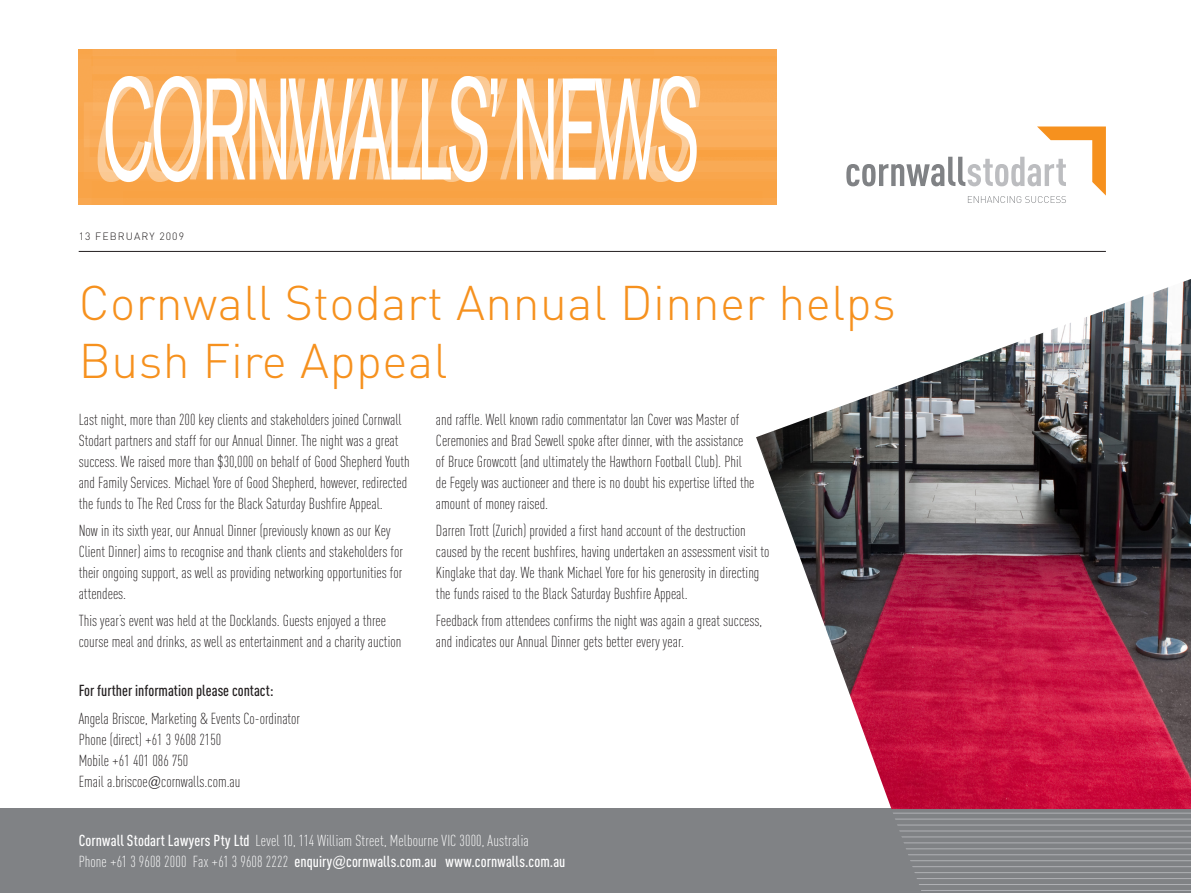
<style>
.page{position:relative;width:1191px;height:893px;background:#fff}
.page>*{position:absolute;margin:0;border:0;box-sizing:border-box;transform-origin:0 0}
.t1{font:142.95px "Akzidenz Grotesk Std";letter-spacing:-.06em;color:#fff;scale:.46 1}
.t2{font:italic 142.95px "Akzidenz Grotesk Std";color:#fff;scale:.46 1}
._1_Main_Heading{font:300 48px "DIN";letter-spacing:.01em;color:#f6911e}
._1__main_text{font:300 15.75px/21px "DIN Cond";color:#231f20}
.t3{font:300 15.75px/21px "DIN Cond";letter-spacing:.01em;color:#fff}
._1__main_text-2{font:500 15.75px "DIN Cond";color:#231f20}
._1__Date{font:300 10.5px "DIN";letter-spacing:.1em;color:#231f20}
.s1{font-family:"Akzidenz Grotesk Std";font-size:15px}
.s2{font-weight:500}
.s3{font-family:"Akzidenz Grotesk Std";font-weight:400}
</style>
<div class="page">
<div style="left:0;top:808px;width:1191px;height:85px;background:#808285"></div>
<hr style="left:79px;top:251px;width:1027px;height:1px;background:#231f20">
<img style="left:756px;top:279px;width:435px;height:530px">
<svg style="left:893px;top:812px;width:298px;height:50px"></svg>
<hr style="left:891px;top:813px;width:300px;height:1px;background:#b0b1b5">
<hr style="left:891px;top:819px;width:300px;height:1px;background:#b0b1b5">
<hr style="left:891px;top:825px;width:300px;height:1px;background:#b0b1b5">
<hr style="left:891px;top:830px;width:300px;height:1px;background:#b0b1b5">
<hr style="left:891px;top:836px;width:300px;height:1px;background:#b0b1b5">
<hr style="left:891px;top:842px;width:300px;height:1px;background:#b0b1b5">
<hr style="left:891px;top:848px;width:300px;height:1px;background:#b0b1b5">
<hr style="left:891px;top:854px;width:300px;height:1px;background:#b0b1b5">
<hr style="left:891px;top:860px;width:300px;height:1px;background:#b0b1b5">
<hr style="left:891px;top:866px;width:300px;height:1px;background:#b0b1b5">
<hr style="left:891px;top:872px;width:300px;height:1px;background:#b0b1b5">
<hr style="left:891px;top:878px;width:300px;height:1px;background:#b0b1b5">
<hr style="left:891px;top:884px;width:300px;height:1px;background:#b0b1b5">
<hr style="left:891px;top:890px;width:300px;height:1px;background:#b0b1b5">
<img style="left:79px;top:50px;width:697px;height:155px">
<svg style="left:846px;top:126px;width:260px;height:77px"></svg>
<p class="t1" style="left:102px;top:45px;width:1300px">CORNWALLS’ NEWS</p>
<h1 class="t2" style="left:370px;top:45px;width:174px">L</h1>
<p class="_1__Date" style="left:79px;top:230px;width:107px">13 FEBRUARY 2009</p>
<p class="_1_Main_Heading" style="left:79px;top:274px;width:818px">Cornwall Stodart Annual Dinner helps</p>
<p class="_1_Main_Heading" style="left:79px;top:331px;width:370px">Bush Fire Appeal</p>
<p class="_1__main_text" style="left:79px;top:408px;width:333px">Last night, more than 200 key clients and stakeholders joined Cornwall Stodart partners and staff for our Annual Dinner. The night was a great success. We raised more than $30,000 on behalf of Good Shepherd Youth and Family Services. Michael Yore of Good Shepherd, however, redirected the funds to The Red Cross for the Black Saturday Bushfire Appeal.</p>
<p class="_1__main_text" style="left:79px;top:520px;width:326px">Now in its sixth year, our Annual Dinner (previously known as our Key Client Dinner) aims to recognise and thank clients and stakeholders for their ongoing support, as well as providing networking opportunities for attendees.</p>
<p class="_1__main_text" style="left:79px;top:610px;width:324px">This year’s event was held at the Docklands. Guests enjoyed a three course meal and drinks, as well as entertainment and a charity auction</p>
<p class="_1__main_text" style="left:436px;top:408px;width:320px">and raffle. Well known radio commentator Ian Cover was Master of Ceremonies and Brad Sewell spoke after dinner, with the assistance of Bruce Growcott (and ultimately the Hawthorn Football Club). Phil de Fegely was auctioneer and there is no doubt his expertise lifted the amount of money raised.</p>
<p class="_1__main_text" style="left:436px;top:520px;width:335px">Darren Trott (Zurich) provided a first hand account of the destruction caused by the recent bushfires, having undertaken an assessment visit to Kinglake that day. We thank Michael Yore for his generosity in directing the funds raised to the Black Saturday Bushfire Appeal.</p>
<p class="_1__main_text" style="left:436px;top:610px;width:328px">Feedback from attendees confirms the night was again a great success, and indicates our Annual Dinner gets better every year.</p>
<p class="_1__main_text-2" style="left:79px;top:681px;width:196px">For further information please contact:</p>
<p class="_1__main_text" style="left:79px;top:708px;width:223px">Angela Briscoe, Marketing &amp; Events Co-ordinator</p>
<p class="_1__main_text" style="left:79px;top:729px;width:144px">Phone (direct) +61 3 9608 2150<br>Mobile +61 401 086 750</p>
<p class="_1__main_text" style="left:79px;top:771px;width:163px">Email a.briscoe<span class="s1">@</span>cornwalls.com.au</p>
<p class="t3" style="left:79px;top:830px;width:488px"><span class="s2">Cornwall Stodart Lawyers Pty Ltd</span> Level 10, 114 William Street, Melbourne VIC 3000, Australia<br>Phone +61 3 9608 2000 Fax +61 3 9608 2222 <span class="s2">enquiry</span><span class="s3">@</span><span class="s2">cornwalls.com.au www.cornwalls.com.au</span></p>
</div>
